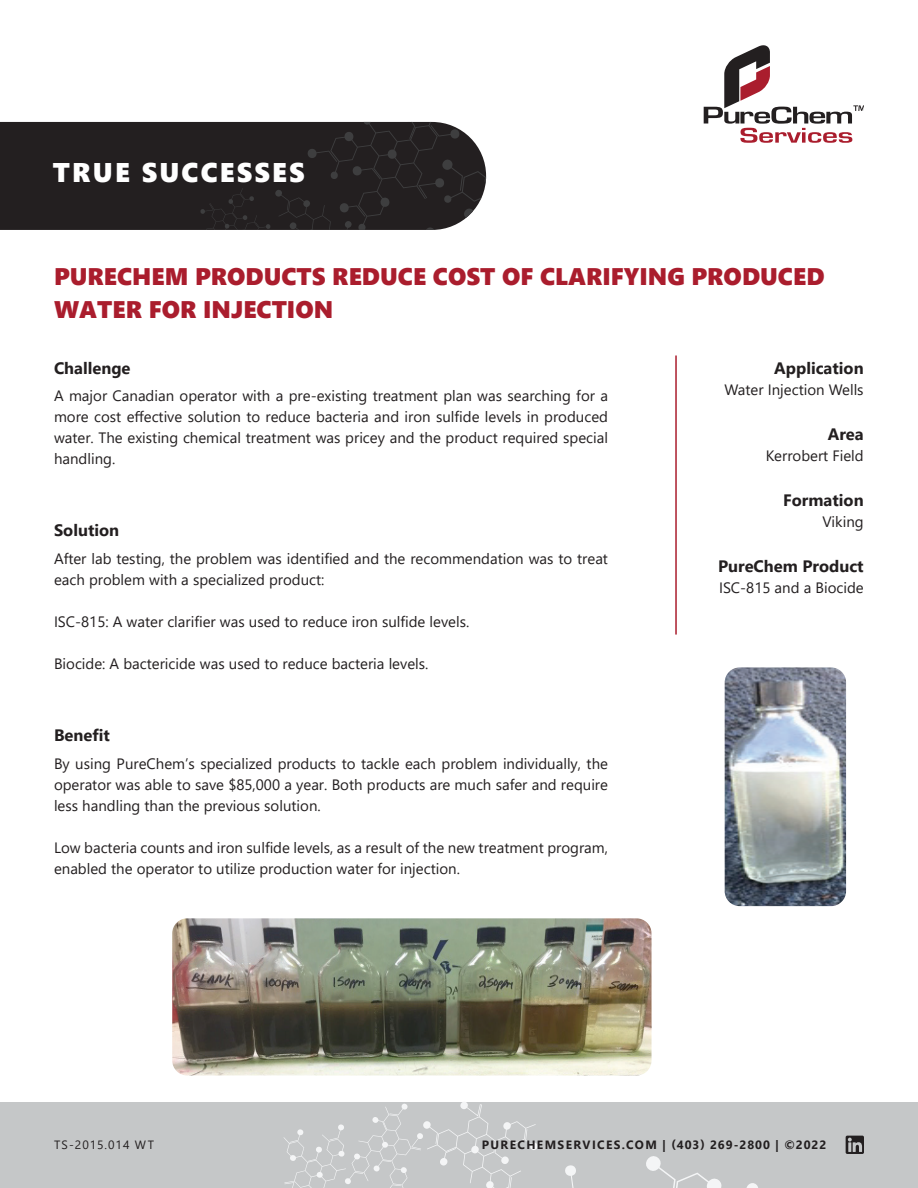
<style>
.page{position:relative;width:918px;height:1188px;background:#fff}
.page>*{position:absolute;margin:0;border:0;box-sizing:border-box;transform-origin:0 0}
.t1{font:27px "Segoe UI Black";letter-spacing:.08em;color:#fff}
.t2{font:24px/33px "Segoe UI Black";color:#aa1d2d}
.t3{font:700 16.5px "Segoe UI";color:#231f20}
.t4{font:15px/21px "Segoe UI";color:#231f20;text-align:justify}
.t5{font:700 12px "Segoe UI";letter-spacing:.115em;color:#231f20}
.t6{font:12px "Segoe UI";letter-spacing:.08em;color:#231f20}
</style>
<div class="page">
<div style="left:0;top:1102px;width:918px;height:86px;background:#c5c7c8"></div>
<svg style="left:565px;top:1165px;width:11px;height:23px"></svg>
<svg style="left:283px;top:1102px;width:255px;height:86px"></svg>
<svg style="left:646px;top:1136px;width:218px;height:52px"></svg>
<svg style="left:704px;top:45px;width:160px;height:98px"></svg>
<div style="left:0;top:122px;width:199px;height:108px;background:#231f20"></div>
<svg style="left:199px;top:122px;width:287px;height:108px;background:#2b2829"></svg>
<hr style="left:675px;top:356px;width:2px;height:279px;background:#aa1d2d">
<img style="left:172px;top:918px;width:480px;height:158px">
<img style="left:725px;top:667px;width:121px;height:239px">
<h1 class="t1" style="left:53px;top:153px;width:253px">TRUE SUCCESSES</h1>
<h2 class="t2" style="left:54px;top:258px;width:772px">PURECHEM PRODUCTS REDUCE COST OF CLARIFYING PRODUCED<br>WATER FOR INJECTION</h2>
<p class="t3" style="left:54px;top:352px;width:78px">Challenge</p>
<p class="t4" style="left:54px;top:384px;width:556px">A major Canadian operator with a pre-existing treatment plan was searching for a more cost effective solution to reduce bacteria and iron sulfide levels in produced water. The existing chemical treatment was pricey and the product required special handling.</p>
<p class="t3" style="left:54px;top:515px;width:67px">Solution</p>
<p class="t4" style="left:54px;top:547px;width:556px">After lab testing, the problem was identified and the recommendation was to treat each problem with a specialized product:</p>
<p class="t4" style="left:54px;top:610px;width:417px">ISC-815: A water clarifier was used to reduce iron sulfide levels.</p>
<p class="t4" style="left:54px;top:652px;width:376px">Biocide: A bactericide was used to reduce bacteria levels.</p>
<p class="t3" style="left:54px;top:720px;width:57px">Benefit</p>
<p class="t4" style="left:54px;top:752px;width:556px">By using PureChem’s specialized products to tackle each problem individually, the operator was able to save $85,000 a year. Both products are much safer and require less handling than the previous solution.</p>
<p class="t4" style="left:54px;top:836px;width:556px">Low bacteria counts and iron sulfide levels, as a result of the new treatment program, enabled the operator to utilize production water for injection.</p>
<p class="t3" style="left:774px;top:352px;width:91px">Application</p>
<p class="t4" style="left:725px;top:377px;width:141px">Water Injection Wells</p>
<p class="t3" style="left:828px;top:418px;width:37px">Area</p>
<p class="t4" style="left:766px;top:443px;width:99px">Kerrobert Field</p>
<p class="t3" style="left:783px;top:484px;width:82px">Formation</p>
<p class="t4" style="left:822px;top:509px;width:43px">Viking</p>
<p class="t3" style="left:718px;top:550px;width:147px">PureChem Product</p>
<p class="t4" style="left:719px;top:575px;width:146px">ISC-815 and a Biocide</p>
<p class="t6" style="left:54px;top:1134px;width:101px">TS-2015.014 WT</p>
<p class="t5" style="left:482px;top:1134px;width:346px">PURECHEMSERVICES.COM | (403) 269-2800 | ©2022</p>
</div>
